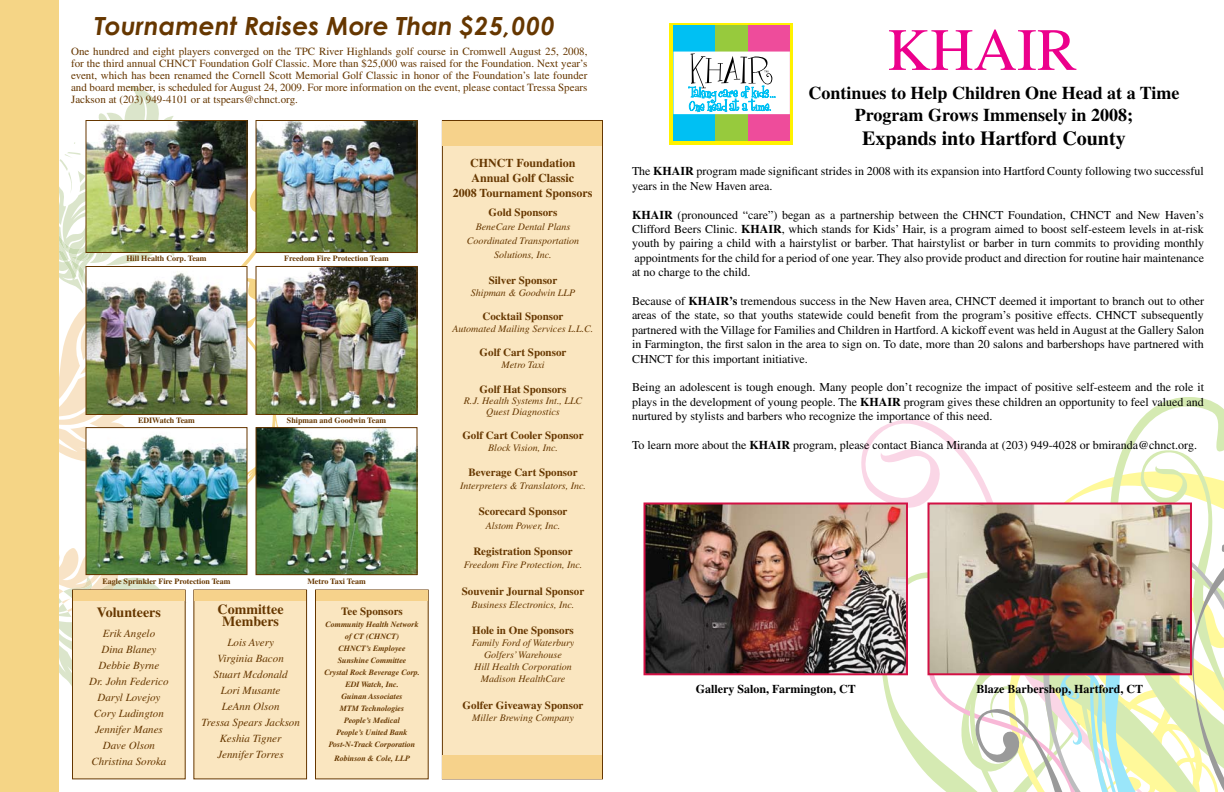
<style>
.page{position:relative;width:1224px;height:792px;background:#fff}
.page>*{position:absolute;margin:0;border:0;box-sizing:border-box;transform-origin:0 0}
.t1{font:60px "Times";color:#ec008c}
.t2{font:italic 700 25px "Century Gothic";color:#663700}
.t3{font:700 20px "Times";color:#000}
.t4{font:700 18px/21.6px "Times";color:#000;text-align:center}
.t5{font:700 14px/12px "Times";color:#663700;text-align:center}
.t6{font:12px/14.4px "Times";color:#000;text-align:justify}
.t7{font:700 12px/15px "Times";color:#663700;text-align:center}
.t8{font:700 12px "Times";color:#000}
.t9{font:11px/12px "Times";color:#663700;text-align:justify}
.t10{font:700 11px "Times";color:#663700}
.t11{font:italic 11px/16px "Times";color:#663700;text-align:center}
.t12{font:italic 10px/12px "Times";color:#663700;text-align:center}
.t13{font:italic 700 8px/12px "Times";color:#663700;text-align:center}
.t14{font:700 8px "Times";color:#663700}
.s1{font-weight:700}
</style>
<div class="page">
<svg style="left:59px;top:529px;width:128px;height:157px"></svg>
<svg style="left:59px;top:86px;width:220px;height:381px"></svg>
<div style="left:0;top:0;width:59px;height:792px;background:#f5d586"></div>
<img style="left:88px;top:122px;width:158px;height:129px">
<div style="left:86px;top:120px;width:162px;height:133px;border:1px solid #663700"></div>
<img style="left:88px;top:268px;width:158px;height:145px">
<div style="left:86px;top:266px;width:162px;height:149px;border:1px solid #663700"></div>
<img style="left:258px;top:268px;width:158px;height:145px">
<div style="left:256px;top:266px;width:162px;height:149px;border:1px solid #663700"></div>
<img style="left:258px;top:429px;width:158px;height:144px">
<div style="left:256px;top:427px;width:162px;height:148px;border:1px solid #663700"></div>
<img style="left:88px;top:429px;width:158px;height:144px">
<div style="left:86px;top:427px;width:162px;height:148px;border:1px solid #663700"></div>
<img style="left:258px;top:122px;width:158px;height:129px">
<div style="left:256px;top:120px;width:162px;height:133px;border:1px solid #663700"></div>
<svg style="left:860px;top:419px;width:97px;height:257px"></svg>
<svg style="left:881px;top:561px;width:47px;height:215px"></svg>
<svg style="left:1125px;top:397px;width:99px;height:46px"></svg>
<svg style="left:928px;top:443px;width:296px;height:349px"></svg>
<div style="left:670px;top:23px;width:123px;height:121px;background:#fff200"></div>
<div style="left:673px;top:25px;width:42px;height:116px;background:#00c0f3"></div>
<div style="left:748px;top:25px;width:42px;height:116px;background:#ee4c9b"></div>
<div style="left:715px;top:25px;width:33px;height:116px;background:#97ca3d"></div>
<div style="left:673px;top:52px;width:117px;height:62px;background:#fff"></div>
<svg style="left:689px;top:53px;width:87px;height:62px"></svg>
<img style="left:647px;top:505px;width:258px;height:167px">
<div style="left:644px;top:502px;width:264px;height:173px;border:2px solid #d31145"></div>
<img style="left:931px;top:505px;width:258px;height:167px">
<div style="left:928px;top:502px;width:264px;height:173px;border:2px solid #d31145"></div>
<div style="left:442px;top:120px;width:161px;height:659px;background:#fae6c0;border:1px solid #663700"></div>
<div style="left:443px;top:121px;width:159px;height:25px;background:#f6d28b"></div>
<div style="left:315px;top:590px;width:114px;height:189px;background:#fae6c0;border:1px solid #663700"></div>
<div style="left:316px;top:590px;width:112px;height:11px;background:#f6d28b"></div>
<div style="left:72px;top:590px;width:114px;height:189px;background:#fae6c0;border:1px solid #663700"></div>
<div style="left:73px;top:590px;width:112px;height:11px;background:#f6d28b"></div>
<div style="left:193px;top:590px;width:114px;height:189px;background:#fae6c0;border:1px solid #663700"></div>
<div style="left:194px;top:590px;width:112px;height:11px;background:#f6d28b"></div>
<div style="left:443px;top:755px;width:159px;height:23px;background:#f6d28b"></div>
<h2 class="t2" style="left:94px;top:10px;width:462px">Tournament Raises More Than $25,000</h2>
<p class="t9" style="left:71px;top:45px;width:518px">One hundred and eight players converged on the TPC River Highlands golf course in Cromwell August 25, 2008, for the third annual CHNCT Foundation Golf Classic. More than $25,000 was raised for the Foundation. Next year’s event, which has been renamed the Cornell Scott Memorial Golf Classic in honor of the Foundation’s late founder and board member, is scheduled for August 24, 2009. For more information on the event, please contact Tressa Spears Jackson at (203) 949-4101 or at tspears@chnct.org.</p>
<p class="t14" style="left:126px;top:254px;width:82px">Hill Health Corp. Team</p>
<p class="t14" style="left:284px;top:254px;width:106px">Freedom Fire Protection Team</p>
<p class="t14" style="left:138px;top:416px;width:58px">EDIWatch Team</p>
<p class="t14" style="left:287px;top:416px;width:101px">Shipman and Goodwin Team</p>
<p class="t14" style="left:102px;top:577px;width:130px">Eagle Sprinkler Fire Protection Team</p>
<p class="t14" style="left:307px;top:577px;width:60px">Metro Taxi Team</p>
<p class="t5" style="left:97px;top:606px;width:65px">Volunteers</p>
<p class="t11" style="left:89px;top:626px;width:81px">Erik Angelo<br>Dina Blaney<br>Debbie Byrne<br>Dr. John Federico<br>Daryl Lovejoy<br>Cory Ludington<br>Jennifer Manes<br>Dave Olson<br>Christina Soroka</p>
<p class="t5" style="left:218px;top:603px;width:68px">Committee<br>Members</p>
<p class="t11" style="left:201px;top:635px;width:100px">Lois Avery<br>Virginia Bacon<br>Stuart Mcdonald<br>Lori Musante<br>LeAnn Olson<br>Tressa Spears Jackson<br>Keshia Tigner<br>Jennifer Torres</p>
<p class="t10" style="left:341px;top:605px;width:63px">Tee Sponsors</p>
<p class="t13" style="left:324px;top:619px;width:97px">Community Health Network of CT (CHNCT)<br>CHNCT’s Employee<br>Sunshine Committee<br>Crystal Rock Beverage Corp.<br>EDI Watch, Inc.<br>Guinan Associates<br>MTM Technologies<br>People’s Medical<br>People’s United Bank<br>Post-N-Track Corporation</p>
<p class="t13" style="left:334px;top:753px;width:77px">Robinson &amp; Cole, LLP</p>
<p class="t7" style="left:453px;top:155px;width:141px">CHNCT Foundation<br>Annual Golf Classic<br>2008 Tournament Sponsors</p>
<p class="t10" style="left:489px;top:205px;width:70px">Gold Sponsors</p>
<p class="t12" style="left:467px;top:219px;width:114px;line-height:14px">BeneCare Dental Plans<br>Coordinated Transportation<br>Solutions, Inc.</p>
<p class="t10" style="left:489px;top:273px;width:70px">Silver Sponsor</p>
<p class="t12" style="left:471px;top:286px;width:106px">Shipman &amp; Goodwin LLP</p>
<p class="t10" style="left:483px;top:309px;width:82px">Cocktail Sponsor</p>
<p class="t12" style="left:453px;top:322px;width:142px">Automated Mailing Services L.L.C.</p>
<p class="t10" style="left:480px;top:345px;width:88px">Golf Cart Sponsor</p>
<p class="t12" style="left:501px;top:358px;width:45px">Metro Taxi</p>
<p class="t10" style="left:480px;top:382px;width:88px">Golf Hat Sponsors</p>
<p class="t12" style="left:464px;top:395px;width:120px;line-height:11px">R.J. Health Systems Int., LLC<br>Quest Diagnostics</p>
<p class="t10" style="left:462px;top:428px;width:123px">Golf Cart Cooler Sponsor</p>
<p class="t12" style="left:488px;top:441px;width:71px">Block Vision, Inc.</p>
<p class="t10" style="left:468px;top:466px;width:111px">Beverage Cart Sponsor</p>
<p class="t12" style="left:460px;top:480px;width:128px">Interpreters &amp; Translators, Inc.</p>
<p class="t10" style="left:479px;top:505px;width:90px">Scorecard Sponsor</p>
<p class="t12" style="left:486px;top:519px;width:76px">Alstom Power, Inc.</p>
<p class="t10" style="left:473px;top:545px;width:101px">Registration Sponsor</p>
<p class="t12" style="left:464px;top:559px;width:120px">Freedom Fire Protection, Inc.</p>
<p class="t10" style="left:462px;top:584px;width:124px">Souvenir Journal Sponsor</p>
<p class="t12" style="left:472px;top:598px;width:104px">Business Electronics, Inc.</p>
<p class="t10" style="left:472px;top:624px;width:103px">Hole in One Sponsors</p>
<p class="t12" style="left:472px;top:637px;width:104px">Family Ford of Waterbury<br>Golfers’ Warehouse<br>Hill Health Corporation<br>Madison HealthCare</p>
<p class="t10" style="left:463px;top:698px;width:122px">Golfer Giveaway Sponsor</p>
<p class="t12" style="left:472px;top:711px;width:103px">Miller Brewing Company</p>
<h1 class="t1" style="left:887px;top:16px;width:191px">KHAIR</h1>
<h3 class="t4" style="left:809px;top:82px;width:372px">Continues to Help Children One Head at a Time<br>Program Grows Immensely in 2008;</h3>
<h3 class="t3" style="left:862px;top:126px;width:265px">Expands into Hartford County</h3>
<p class="t6" style="left:632px;top:164px;width:573px">The <span class="s1">KHAIR</span> program made significant strides in 2008 with its expansion into Hartford County following two successful years in the New Haven area.</p>
<p class="t6" style="left:632px;top:207px;width:574px"><span class="s1">KHAIR</span> (pronounced “care”) began as a partnership between the CHNCT Foundation, CHNCT and New Haven’s Clifford Beers Clinic. <span class="s1">KHAIR</span>, which stands for Kids’ Hair, is a program aimed to boost self-esteem levels in at-risk youth by pairing a child with a hairstylist or barber. That hairstylist or barber in turn commits to providing monthly appointments for the child for a period of one year. They also provide product and direction for routine hair maintenance at no charge to the child.</p>
<p class="t6" style="left:632px;top:294px;width:574px">Because of <span class="s1">KHAIR’s</span> tremendous success in the New Haven area, CHNCT deemed it important to branch out to other areas of the state, so that youths statewide could benefit from the program’s positive effects. CHNCT subsequently partnered with the Village for Families and Children in Hartford. A kickoff event was held in August at the Gallery Salon in Farmington, the first salon in the area to sign on. To date, more than 20 salons and barbershops have partnered with CHNCT for this important initiative.</p>
<p class="t6" style="left:632px;top:380px;width:574px">Being an adolescent is tough enough. Many people don’t recognize the impact of positive self-esteem and the role it plays in the development of young people. The <span class="s1">KHAIR</span> program gives these children an opportunity to feel valued and nurtured by stylists and barbers who recognize the importance of this need.</p>
<p class="t6" style="left:632px;top:438px;width:567px">To learn more about the <span class="s1">KHAIR</span> program, please contact Bianca Miranda at (203) 949-4028 or bmiranda@chnct.org.</p>
<p class="t8" style="left:696px;top:682px;width:162px">Gallery Salon, Farmington, CT</p>
<p class="t8" style="left:976px;top:682px;width:168px">Blaze Barbershop, Hartford, CT</p>
</div>
